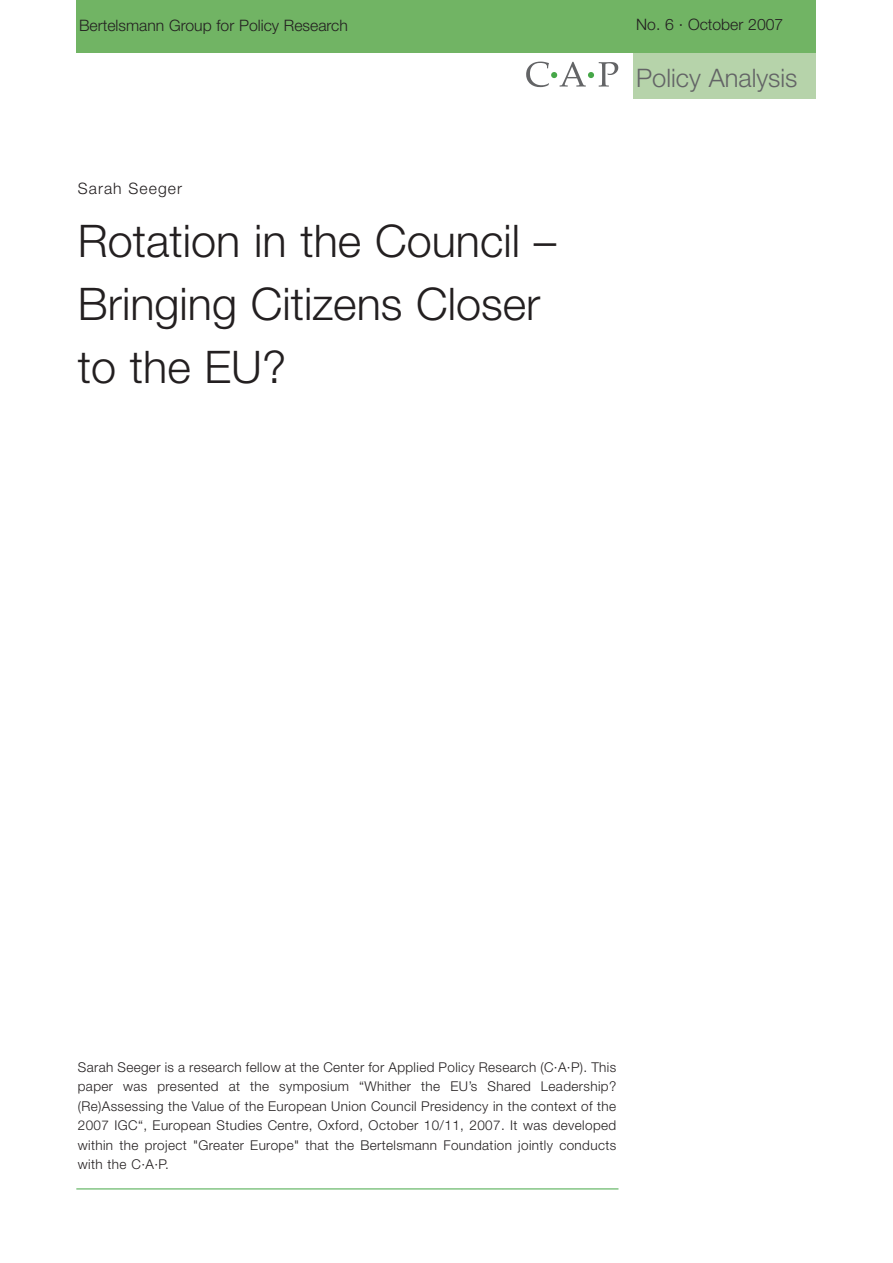
<style>
.page{position:relative;width:893px;height:1263px;background:#fff}
.page>*{position:absolute;margin:0;border:0;box-sizing:border-box;transform-origin:0 0}
.t1{font:300 45px/63px "Helvetica Neue";color:#231f20}
.t2{font:300 25.5px "Helvetica Neue";color:#636466}
.t3{font:300 15.75px "Helvetica Neue";color:#231f20}
.t4{font:300 15.75px "Helvetica Neue";letter-spacing:.065em;color:#231f20}
.t5{font:300 13.5px/19.5px "Helvetica Neue";letter-spacing:.03em;color:#231f20;text-align:justify}
</style>
<div class="page">
<div style="left:633px;top:1px;width:183px;height:97px;background:#b6d3aa"></div>
<div style="left:76px;top:1px;width:740px;height:52px;background:#71b464"></div>
<svg style="left:526px;top:62px;width:92px;height:25px"></svg>
<hr style="left:76px;top:1188px;width:542px;height:1px;background:#46a748">
<p class="t3" style="left:79px;top:19px;width:270px">Bertelsmann Group for Policy Research</p>
<p class="t4" style="left:78px;top:183px;width:106px">Sarah Seeger</p>
<h1 class="t1" style="left:78px;top:214px;width:480px">Rotation in the Council –<br>Bringing Citizens Closer to the EU?</h1>
<p class="t3" style="left:636px;top:18px;width:149px">No. 6 · October 2007</p>
<h2 class="t2" style="left:636px;top:68px;width:163px">Policy Analysis</h2>
<p class="t5" style="left:78px;top:1058px;width:540px">Sarah Seeger is a research fellow at the Center for Applied Policy Research (C·A·P). This paper was presented at the symposium “Whither the EU’s Shared Leadership? (Re)Assessing the Value of the European Union Council Presidency in the context of the 2007 IGC“, European Studies Centre, Oxford, October 10/11, 2007. It was developed within the project "Greater Europe" that the Bertelsmann Foundation jointly conducts with the C·A·P.</p>
</div>
